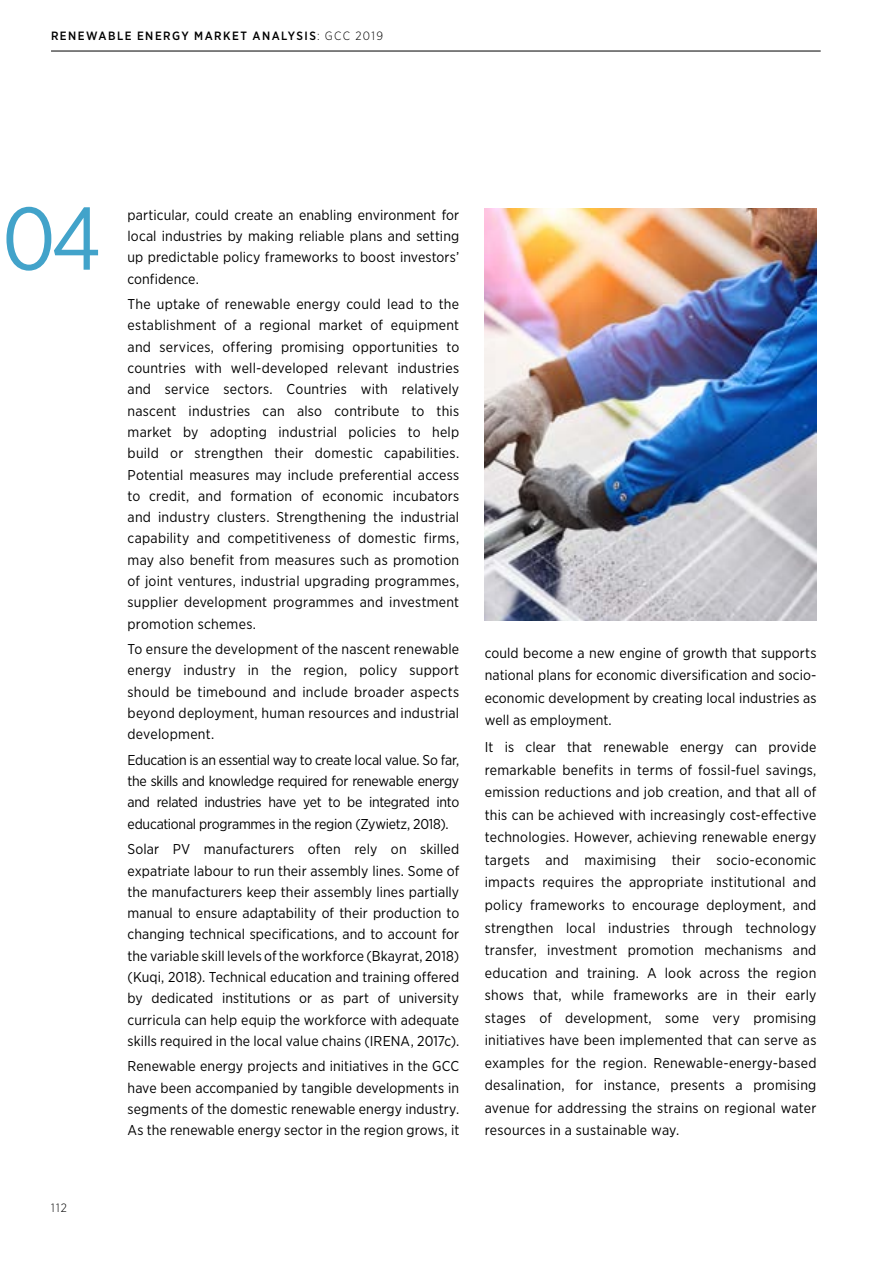
<style>
.page{position:relative;width:893px;height:1263px;background:#fff}
.page>*{position:absolute;margin:0;border:0;box-sizing:border-box;transform-origin:0 0}
.t1{font:88.5px "Gotham Narrow";color:#42a3ca}
.t2{font:14.25px/21.3px "Gotham Narrow";letter-spacing:.01em;color:#000;text-align:justify}
.t3{font:500 12px "Gotham Narrow";letter-spacing:.12em;color:#000}
.t4{font:300 12px "Gotham Narrow";color:#000}
.s1{font-weight:300}
</style>
<div class="page">
<hr style="left:51px;top:51px;width:770px;height:1px;background:#000">
<img style="left:485px;top:208px;width:331px;height:413px">
<p class="t3" style="left:51px;top:29px;width:334px">RENEWABLE ENERGY MARKET ANALYSIS<span class="s1">: GCC 2019</span></p>
<h1 class="t1" style="left:2px;top:184px;width:102px">04</h1>
<p class="t2" style="left:128px;top:204px;width:333px">particular, could create an enabling environment for local industries by making reliable plans and setting up predictable policy frameworks to boost investors’ confidence.</p>
<p class="t2" style="left:128px;top:293px;width:333px">The uptake of renewable energy could lead to the establishment of a regional market of equipment and services, offering promising opportunities to countries with well-developed relevant industries and service sectors. Countries with relatively nascent industries can also contribute to this market by adopting industrial policies to help build or strengthen their domestic capabilities.<br>Potential measures may include preferential access to credit, and formation of economic incubators and industry clusters. Strengthening the industrial capability and competitiveness of domestic firms, may also benefit from measures such as promotion of joint ventures, industrial upgrading programmes, supplier development programmes and investment promotion schemes.</p>
<p class="t2" style="left:128px;top:638px;width:333px">To ensure the development of the nascent renewable energy industry in the region, policy support should be timebound and include broader aspects beyond deployment, human resources and industrial development.</p>
<p class="t2" style="left:128px;top:749px;width:333px">Education is an essential way to create local value. So far, the skills and knowledge required for renewable energy and related industries have yet to be integrated into educational programmes in the region (Zywietz, 2018).</p>
<p class="t2" style="left:128px;top:838px;width:333px">Solar PV manufacturers often rely on skilled expatriate labour to run their assembly lines. Some of the manufacturers keep their assembly lines partially manual to ensure adaptability of their production to changing technical specifications, and to account for the variable skill levels of the workforce (Bkayrat, 2018) (Kuqi, 2018). Technical education and training offered by dedicated institutions or as part of university curricula can help equip the workforce with adequate skills required in the local value chains (IRENA, 2017c).</p>
<p class="t2" style="left:128px;top:1055px;width:333px">Renewable energy projects and initiatives in the GCC have been accompanied by tangible developments in segments of the domestic renewable energy industry.<br>As the renewable energy sector in the region grows, it</p>
<p class="t2" style="left:485px;top:641px;width:333px;line-height:22.5px">could become a new engine of growth that supports national plans for economic diversification and socio&shy;economic development by creating local industries as well as employment.</p>
<p class="t2" style="left:485px;top:736px;width:333px;line-height:22.5px">It is clear that renewable energy can provide remarkable benefits in terms of fossil-fuel savings, emission reductions and job creation, and that all of this can be achieved with increasingly cost-effective technologies. However, achieving renewable energy targets and maximising their socio-economic impacts requires the appropriate institutional and policy frameworks to encourage deployment, and strengthen local industries through technology transfer, investment promotion mechanisms and education and training. A look across the region shows that, while frameworks are in their early stages of development, some very promising initiatives have been implemented that can serve as examples for the region. Renewable-energy-based desalination, for instance, presents a promising avenue for addressing the strains on regional water resources in a sustainable way.</p>
<p class="t4" style="left:51px;top:1200px;width:18px">112</p>
</div>
